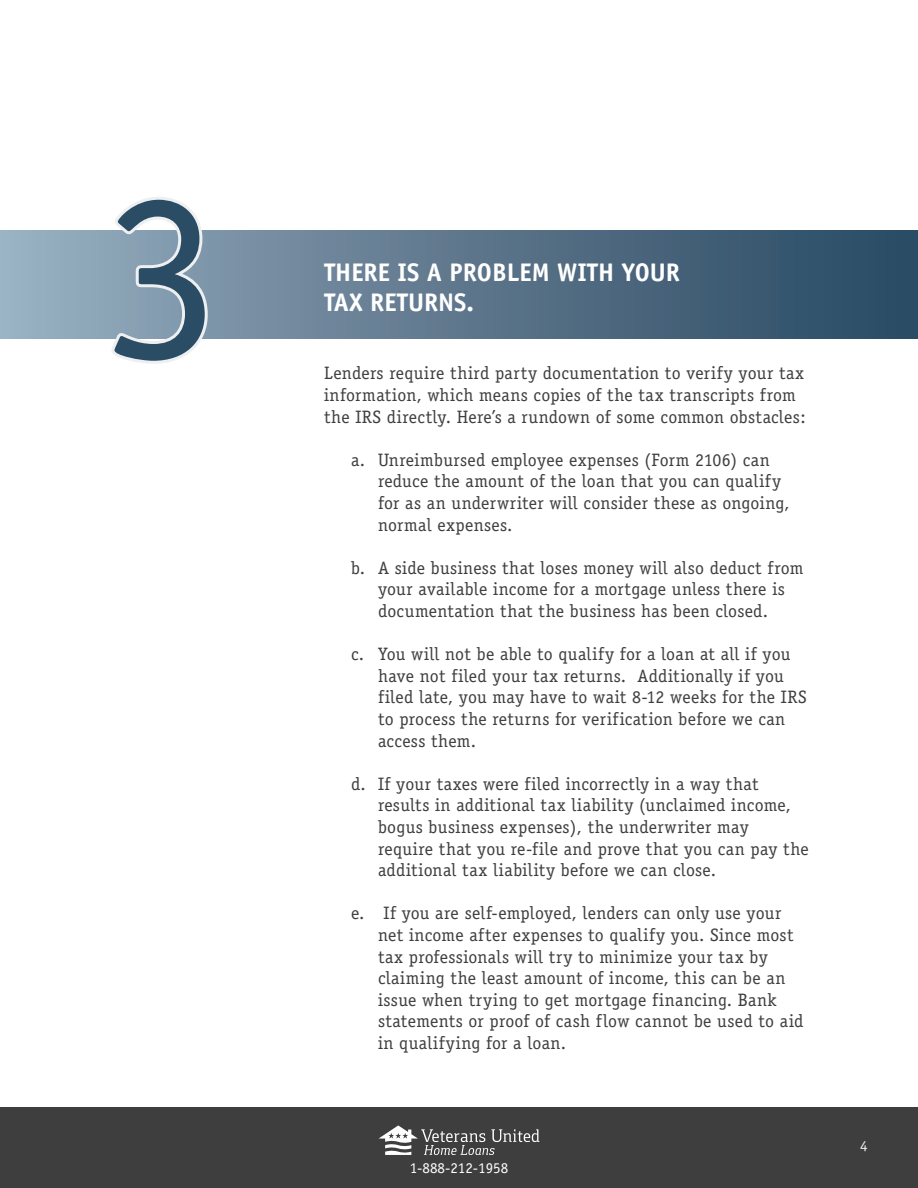
<style>
.page{position:relative;width:918px;height:1188px;background:#fff}
.page>*{position:absolute;margin:0;border:0;box-sizing:border-box;transform-origin:0 0}
.Default{font:240px "Officina Sans";color:#2a4c65}
.t1{font:700 25.5px/30.6px "Officina Sans";color:#fff}
.List__Number{font:18px/21.6px "Officina Serif";letter-spacing:.015em;color:#3e3e3f}
.t2{font:15px "Officina Sans";color:#fff}
.t3{font:15px "Officina Serif";color:#edeff0}
</style>
<div class="page">
<svg style="left:0;top:231px;width:918px;height:108px;background:#5a758b"></svg>
<svg style="left:108px;top:197px;width:103px;height:167px"></svg>
<div style="left:0;top:1107px;width:918px;height:81px;background:#3e3e3f"></div>
<svg style="left:379px;top:1125px;width:160px;height:30px"></svg>
<p class="Default" style="left:102px;top:136px;width:121px">3</p>
<p class="t1" style="left:324px;top:256px;width:358px">THERE IS A PROBLEM WITH YOUR<br>TAX RETURNS.</p>
<p class="List__Number" style="left:324px;top:363px;width:483px">Lenders require third party documentation to verify your tax information, which means copies of the tax transcripts from the IRS directly. Here’s a rundown of some common obstacles:</p>
<p class="List__Number" style="left:378px;top:449px;width:413px;text-indent:-27px">a. Unreimbursed employee expenses (Form 2106) can reduce the amount of the loan that you can qualify for as an underwriter will consider these as ongoing, normal expenses.</p>
<p class="List__Number" style="left:351px;top:557px;width:454px;text-align:center">b. A side business that loses money will also deduct from your available income for a mortgage unless there is documentation that the business has been closed.</p>
<p class="List__Number" style="left:378px;top:643px;width:430px;text-indent:-27px">c. You will not be able to qualify for a loan at all if you have not filed your tax returns. Additionally if you filed late, you may have to wait 8-12 weeks for the IRS to process the returns for verification before we can access them.</p>
<p class="List__Number" style="left:378px;top:773px;width:432px;text-indent:-27px">d. If your taxes were filed incorrectly in a way that results in additional tax liability (unclaimed income, bogus business expenses), the underwriter may<br>require that you re-file and prove that you can pay the additional tax liability before we can close.</p>
<p class="List__Number" style="left:378px;top:903px;width:427px;text-indent:-27px">e. If you are self-employed, lenders can only use your net income after expenses to qualify you. Since most tax professionals will try to minimize your tax by claiming the least amount of income, this can be an issue when trying to get mortgage financing. Bank statements or proof of cash flow cannot be used to aid in qualifying for a loan.</p>
<p class="t2" style="left:410px;top:1159px;width:100px">1-888-212-1958</p>
<p class="t3" style="left:860px;top:1137px;width:9px">4</p>
</div>
